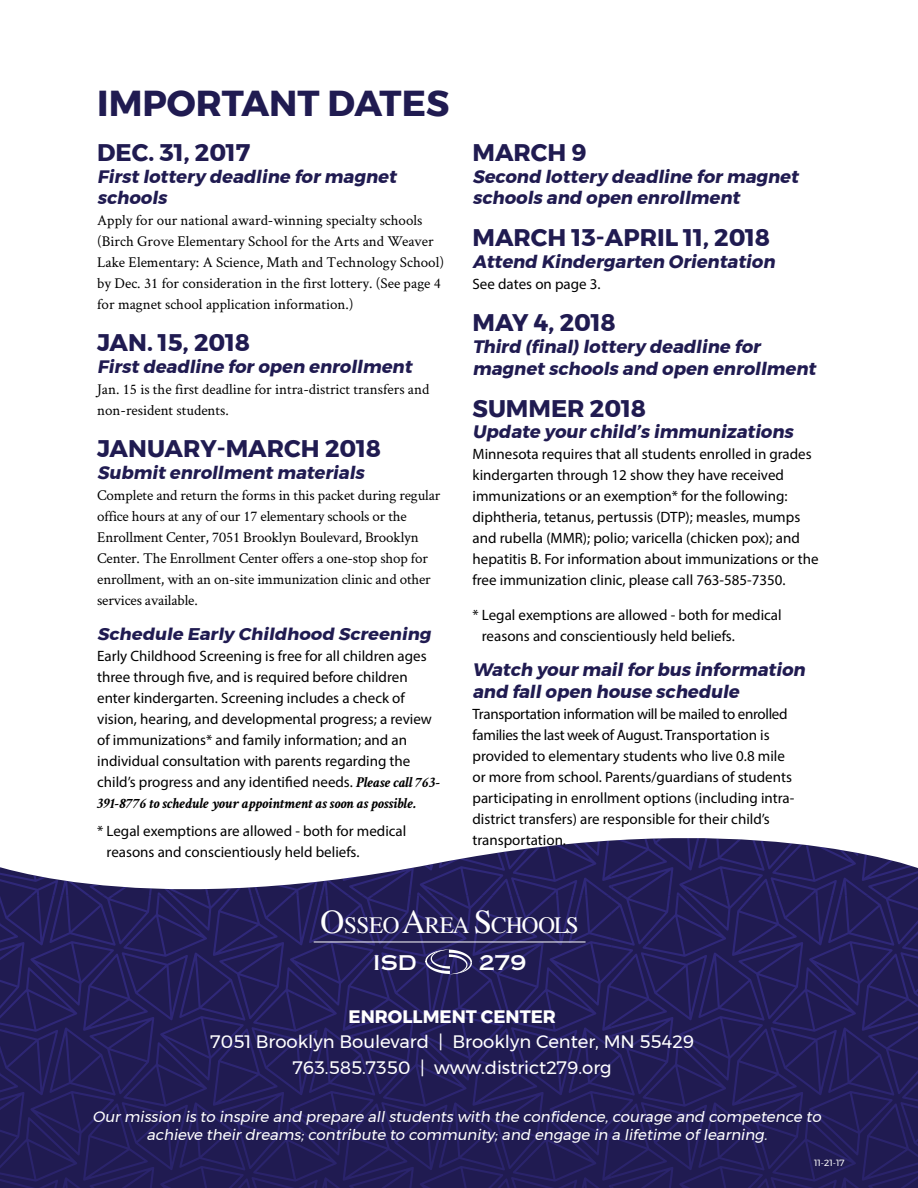
<style>
.page{position:relative;width:918px;height:1188px;background:#fff}
.page>*{position:absolute;margin:0;border:0;box-sizing:border-box;transform-origin:0 0}
.t1{font:700 36px "Montserrat";color:#201b51}
.t2{font:700 24px "Montserrat";color:#201b51}
.t3{font:23.25px "Times";letter-spacing:-.015em;color:#fff}
.t4{font:20.4px "Copperplate Thirty One AB";color:#fff}
.t5{font:italic 700 18px/21.6px "Montserrat";color:#201b51}
.t6{font:18px/25.5px "Montserrat";color:#fff;text-align:center}
.t7{font:700 18px "Montserrat";color:#fff}
.t8{font:italic 700 16.95px "Montserrat";color:#201b51;scale:1.06 1}
.t9{font:15px/21px "Myriad Pro";color:#000}
.t10{font:15px/21px "Crimson Text";color:#000}
.t11{font:italic 15px/18px "Montserrat";color:#fff;text-align:center}
.t12{font:italic 700 15px "Crimson Text";color:#000}
.t13{font:9px "Montserrat";color:#fff}
.s1{font-family:"Crimson Text";font-weight:700;font-style:italic}
.s2{font-size:33.15px}
</style>
<div class="page">
<svg style="left:0;top:850px;width:513px;height:338px;background:#342f65"></svg>
<svg style="left:513px;top:838px;width:405px;height:350px;background:#27215b"></svg>
<hr style="left:314px;top:942px;width:272px;height:1px;background:#fff">
<svg style="left:425px;top:950px;width:47px;height:24px"></svg>
<h1 class="t1" style="left:97px;top:74px;width:354px">IMPORTANT DATES</h1>
<h2 class="t2" style="left:97px;top:133px;width:154px">DEC. 31, 2017</h2>
<p class="t5" style="left:97px;top:165px;width:305px">Firstlottery deadline formagnet schools</p>
<p class="t10" style="left:97px;top:209px;width:348px">Apply for our national award-winning specialty schools (Birch Grove Elementary School for the Arts and Weaver Lake Elementary: A Science, Math and Technology School) by Dec. 31 for consideration in the first lottery. (See page 4 for magnet school application information.)</p>
<h2 class="t2" style="left:97px;top:324px;width:155px">JAN. 15, 2018</h2>
<p class="t5" style="left:97px;top:356px;width:321px">Firstdeadline foropen enrollment</p>
<p class="t10" style="left:97px;top:378px;width:334px">Jan. 15 is the first deadline for intra-district transfers and non-resident students.</p>
<h2 class="t2" style="left:97px;top:430px;width:286px">JANUARY-MARCH 2018</h2>
<p class="t5" style="left:97px;top:462px;width:273px">Submitenrollmentmaterials</p>
<p class="t10" style="left:97px;top:484px;width:345px">Complete and return the forms in this packet during regular office hours at any of our 17 elementary schools or the Enrollment Center, 7051 Brooklyn Boulevard, Brooklyn Center. The Enrollment Center offers a one-stop shop for enrollment, with an on-site immunization clinic and other services available.</p>
<p class="t8" style="left:97px;top:620px;width:320px">Schedule Early Childhood Screening</p>
<p class="t9" style="left:97px;top:645px;width:345px">Early Childhood Screening is free for all children ages three through five, and is required before children enter kindergarten. Screening includes a check of vision, hearing, and developmental progress; a review of immunizations* and family information; and an individual consultation with parents regarding the child’s progress and any identified needs. <span class="s1">Please call 763-</span></p>
<p class="t12" style="left:97px;top:794px;width:320px">391-8776 to schedule your appointment as soon as possible.</p>
<p class="t9" style="left:107px;top:820px;width:301px;text-indent:-9px">* Legal exemptions are allowed - both for medical reasons and conscientiously held beliefs.</p>
<h2 class="t2" style="left:472px;top:133px;width:116px">MARCH 9</h2>
<p class="t5" style="left:472px;top:165px;width:332px">Second lottery deadline formagnet schools and open enrollment</p>
<h2 class="t2" style="left:472px;top:219px;width:299px">MARCH 13-APRIL 11, 2018</h2>
<p class="t5" style="left:472px;top:251px;width:308px">Attend Kindergarten Orientation</p>
<p class="t9" style="left:472px;top:273px;width:130px">See dates on page 3.</p>
<h2 class="t2" style="left:472px;top:304px;width:145px">MAY 4, 2018</h2>
<p class="t5" style="left:472px;top:336px;width:349px">Third (final)lottery deadline for magnetschools and open enrollment</p>
<h2 class="t2" style="left:472px;top:389px;width:175px">SUMMER 2018</h2>
<p class="t5" style="left:472px;top:421px;width:327px">Update yourchild’s immunizations</p>
<p class="t9" style="left:472px;top:444px;width:348px">Minnesota requires that all students enrolled in grades kindergarten through 12 show they have received immunizations or an exemption* for the following: diphtheria, tetanus, pertussis (DTP); measles, mumps and rubella (MMR); polio; varicella (chicken pox); and hepatitis B. For information about immunizations or the free immunization clinic, please call 763-585-7350.</p>
<p class="t9" style="left:482px;top:604px;width:301px;text-indent:-9px">* Legal exemptions are allowed - both for medical reasons and conscientiously held beliefs.</p>
<p class="t5" style="left:472px;top:659px;width:339px">Watch yourmailforbus information and fallopen house schedule</p>
<p class="t9" style="left:472px;top:703px;width:323px">Transportation information will be mailed to enrolled families the last week of August. Transportation is provided to elementary students who live 0.8 mile or more from school. Parents/guardians of students participating in enrollment options (including intra&shy;district transfers) are responsible for their child’s transportation.</p>
<h3 class="t3" style="left:320px;top:904px;width:260px"><span class="s2">O</span>SSEO <span class="s2">A</span>REA <span class="s2">S</span>CHOOLS</h3>
<h3 class="t4" style="left:373px;top:951px;width:46px">ISD</h3>
<h3 class="t4" style="left:479px;top:951px;width:49px">279</h3>
<p class="t7" style="left:349px;top:1002px;width:209px">ENROLLMENT CENTER</p>
<p class="t6" style="left:210px;top:1029px;width:485px">7051 Brooklyn Boulevard | Brooklyn Center, MN 55429<br>763.585.7350 | www.district279.org</p>
<p class="t11" style="left:93px;top:1107px;width:733px">Ourmission is to inspire and prepare allstudents with the confidence,courage and competence to achieve theirdreams;contribute to community;and engage in a lifetime oflearning.</p>
<p class="t13" style="left:814px;top:1156px;width:32px">11-21-17</p>
</div>
